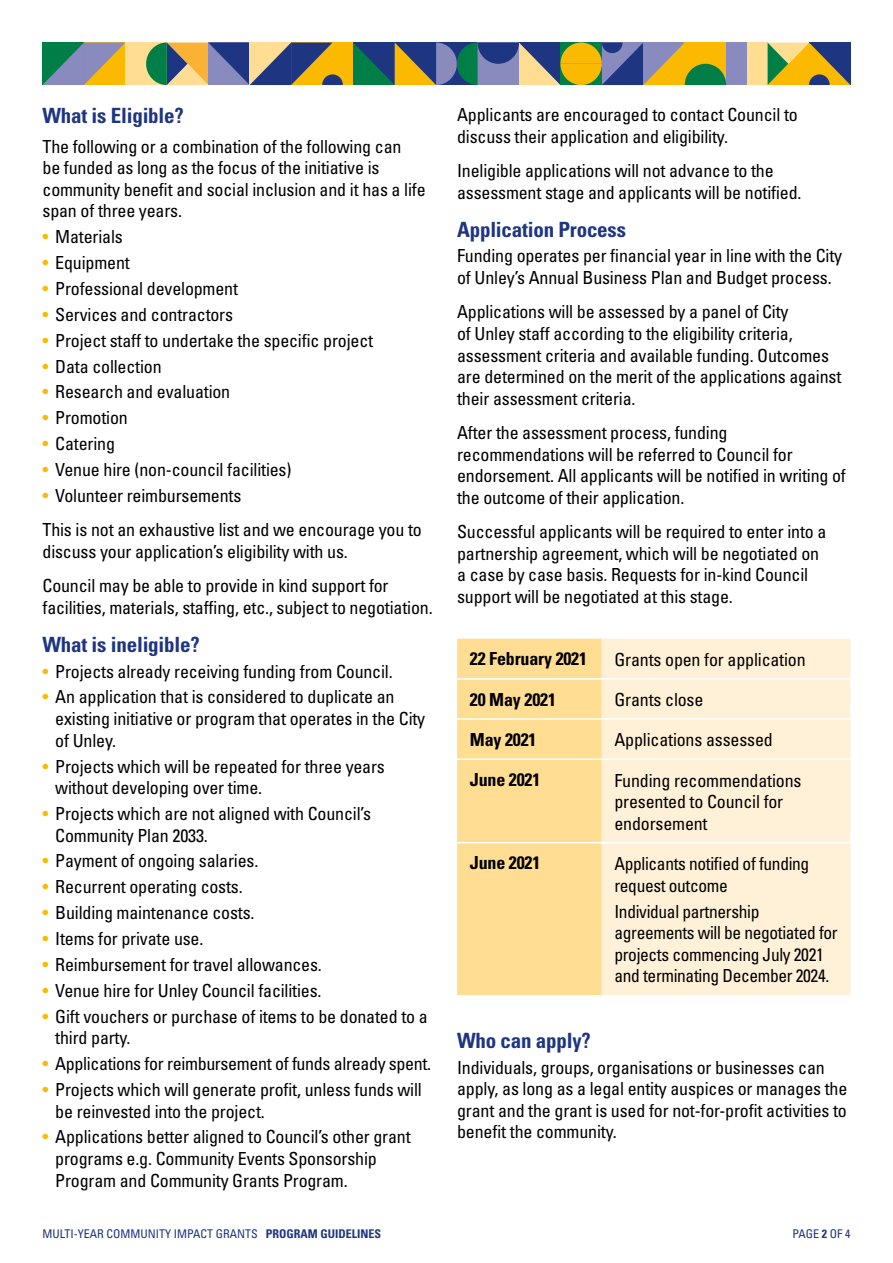
<style>
.page{position:relative;width:893px;height:1263px;background:#fff}
.page>*{position:absolute;margin:0;border:0;box-sizing:border-box;transform-origin:0 0}
.t1{font:700 condensed 21px "Univers";letter-spacing:-.01em;color:#1e3582}
.t2{font:condensed 18px/21.6px "Univers";letter-spacing:-.01em;color:#000}
.t3{font:700 condensed 18px "Univers";letter-spacing:-.01em;color:#000}
.t4{font:condensed 12px "Univers";color:#1e3582}
.s1{color:#fbba00}
.s2{font-weight:700}
</style>
<div class="page">
<div style="left:457px;top:639px;width:145px;height:356px;background:#ffdd93"></div>
<div style="left:602px;top:639px;width:248px;height:356px;background:#fff1d7"></div>
<hr style="left:457px;top:678px;width:145px;height:2px;background:#fff">
<hr style="left:602px;top:678px;width:248px;height:2px;background:#fff">
<hr style="left:457px;top:718px;width:145px;height:2px;background:#fff">
<hr style="left:602px;top:718px;width:248px;height:2px;background:#fff">
<hr style="left:457px;top:758px;width:145px;height:2px;background:#fff">
<hr style="left:602px;top:758px;width:248px;height:2px;background:#fff">
<hr style="left:457px;top:842px;width:145px;height:1px;background:#fff">
<hr style="left:602px;top:842px;width:248px;height:1px;background:#fff">
<div style="left:125px;top:43px;width:21px;height:42px;background:#ffdd93"></div>
<svg style="left:43px;top:43px;width:82px;height:42px;background:#839371"></svg>
<div style="left:333px;top:43px;width:20px;height:42px;background:#fbba00"></div>
<svg style="left:146px;top:43px;width:197px;height:42px;background:#86826c"></svg>
<div style="left:726px;top:43px;width:21px;height:42px;background:#898bbe"></div>
<div style="left:747px;top:43px;width:21px;height:42px;background:#ffdd93"></div>
<svg style="left:353px;top:43px;width:373px;height:42px;background:#778063"></svg>
<svg style="left:768px;top:43px;width:82px;height:42px;background:#9b8f41"></svg>
<p class="t1" style="left:43px;top:102px;width:143px">What is Eligible?</p>
<p class="t2" style="left:43px;top:135px;width:385px">The following or a combination of the following can<br>be funded as long as the focus of the initiative is community benefit and social inclusion and it has a life span of three years.</p>
<p class="t2" style="left:43px;top:226px;width:82px"><span class="s1">•</span> Materials</p>
<p class="t2" style="left:43px;top:251px;width:89px"><span class="s1">•</span> Equipment</p>
<p class="t2" style="left:43px;top:277px;width:197px"><span class="s1">•</span> Professional development</p>
<p class="t2" style="left:43px;top:303px;width:192px"><span class="s1">•</span> Services and contractors</p>
<p class="t2" style="left:43px;top:329px;width:332px"><span class="s1">•</span> Project staff to undertake the specific project</p>
<p class="t2" style="left:43px;top:355px;width:121px"><span class="s1">•</span> Data collection</p>
<p class="t2" style="left:43px;top:381px;width:189px"><span class="s1">•</span> Research and evaluation</p>
<p class="t2" style="left:43px;top:407px;width:87px"><span class="s1">•</span> Promotion</p>
<p class="t2" style="left:43px;top:432px;width:74px"><span class="s1">•</span> Catering</p>
<p class="t2" style="left:43px;top:458px;width:250px"><span class="s1">•</span> Venue hire (non-council facilities)</p>
<p class="t2" style="left:43px;top:484px;width:200px"><span class="s1">•</span> Volunteer reimbursements</p>
<p class="t2" style="left:43px;top:519px;width:381px">This is not an exhaustive list and we encourage you to discuss your application’s eligibility with us.</p>
<p class="t2" style="left:43px;top:574px;width:392px">Council may be able to provide in kind support for facilities, materials, staffing, etc., subject to negotiation.</p>
<p class="t1" style="left:43px;top:631px;width:159px">What is ineligible?</p>
<p class="t2" style="left:43px;top:660px;width:352px"><span class="s1">•</span> Projects already receiving funding from Council.</p>
<p class="t2" style="left:55px;top:686px;width:372px;text-indent:-13px"><span class="s1">•</span> An application that is considered to duplicate an existing initiative or program that operates in the City of Unley.</p>
<p class="t2" style="left:55px;top:755px;width:331px;text-indent:-13px"><span class="s1">•</span> Projects which will be repeated for three years without developing over time.</p>
<p class="t2" style="left:55px;top:802px;width:317px;text-indent:-13px"><span class="s1">•</span> Projects which are not aligned with Council’s<br>Community Plan 2033.</p>
<p class="t2" style="left:43px;top:850px;width:217px"><span class="s1">•</span> Payment of ongoing salaries.</p>
<p class="t2" style="left:43px;top:876px;width:202px"><span class="s1">•</span> Recurrent operating costs.</p>
<p class="t2" style="left:43px;top:901px;width:214px"><span class="s1">•</span> Building maintenance costs.</p>
<p class="t2" style="left:43px;top:927px;width:162px"><span class="s1">•</span> Items for private use.</p>
<p class="t2" style="left:43px;top:953px;width:281px"><span class="s1">•</span> Reimbursement for travel allowances.</p>
<p class="t2" style="left:43px;top:979px;width:281px"><span class="s1">•</span> Venue hire for Unley Council facilities.</p>
<p class="t2" style="left:55px;top:1005px;width:374px;text-indent:-13px"><span class="s1">•</span> Gift vouchers or purchase of items to be donated to a third party.</p>
<p class="t2" style="left:43px;top:1052px;width:390px"><span class="s1">•</span> Applications for reimbursement of funds already spent.</p>
<p class="t2" style="left:55px;top:1078px;width:368px;text-indent:-13px"><span class="s1">•</span> Projects which will generate profit, unless funds will be reinvested into the project.</p>
<p class="t2" style="left:55px;top:1126px;width:357px;text-indent:-13px"><span class="s1">•</span> Applications better aligned to Council’s other grant programs e.g. Community Events Sponsorship<br>Program and Community Grants Program.</p>
<p class="t2" style="left:457px;top:103px;width:342px">Applicants are encouraged to contact Council to discuss their application and eligibility.</p>
<p class="t2" style="left:457px;top:159px;width:346px">Ineligible applications will not advance to the assessment stage and applicants will be notified.</p>
<p class="t1" style="left:457px;top:216px;width:170px">Application Process</p>
<p class="t2" style="left:457px;top:245px;width:387px">Funding operates per financial year in line with the City of Unley’s Annual Business Plan and Budget process.</p>
<p class="t2" style="left:457px;top:301px;width:386px">Applications will be assessed by a panel of City<br>of Unley staff according to the eligibility criteria, assessment criteria and available funding. Outcomes are determined on the merit of the applications against their assessment criteria.</p>
<p class="t2" style="left:457px;top:421px;width:390px">After the assessment process, funding recommendations will be referred to Council for endorsement. All applicants will be notified in writing of the outcome of their application.</p>
<p class="t2" style="left:457px;top:521px;width:371px">Successful applicants will be required to enter into a partnership agreement, which will be negotiated on a case by case basis. Requests for in-kind Council support will be negotiated at this stage.</p>
<p class="t3" style="left:470px;top:648px;width:119px">22 February 2021</p>
<p class="t2" style="left:614px;top:648px;width:193px">Grants open for application</p>
<p class="t3" style="left:470px;top:688px;width:88px">20 May 2021</p>
<p class="t2" style="left:614px;top:689px;width:90px">Grants close</p>
<p class="t3" style="left:470px;top:728px;width:68px">May 2021</p>
<p class="t2" style="left:614px;top:729px;width:160px">Applications assessed</p>
<p class="t3" style="left:470px;top:768px;width:72px">June 2021</p>
<p class="t2" style="left:614px;top:769px;width:189px">Funding recommendations presented to Council for endorsement</p>
<p class="t3" style="left:470px;top:852px;width:72px">June 2021</p>
<p class="t2" style="left:614px;top:852px;width:196px">Applicants notified of funding request outcome</p>
<p class="t2" style="left:614px;top:900px;width:225px">Individual partnership agreements will be negotiated for projects commencing July 2021 and terminating December 2024.</p>
<p class="t1" style="left:457px;top:1027px;width:135px">Who can apply?</p>
<p class="t2" style="left:457px;top:1056px;width:392px">Individuals, groups, organisations or businesses can apply, as long as a legal entity auspices or manages the grant and the grant is used for not-for-profit activities to benefit the community.</p>
<p class="t4" style="left:43px;top:1226px;width:340px">MULTI-YEAR COMMUNITY IMPACT GRANTS <span class="s2">PROGRAM GUIDELINES</span></p>
<p class="t4" style="left:792px;top:1226px;width:60px">PAGE <span class="s2">2</span> OF 4</p>
</div>
